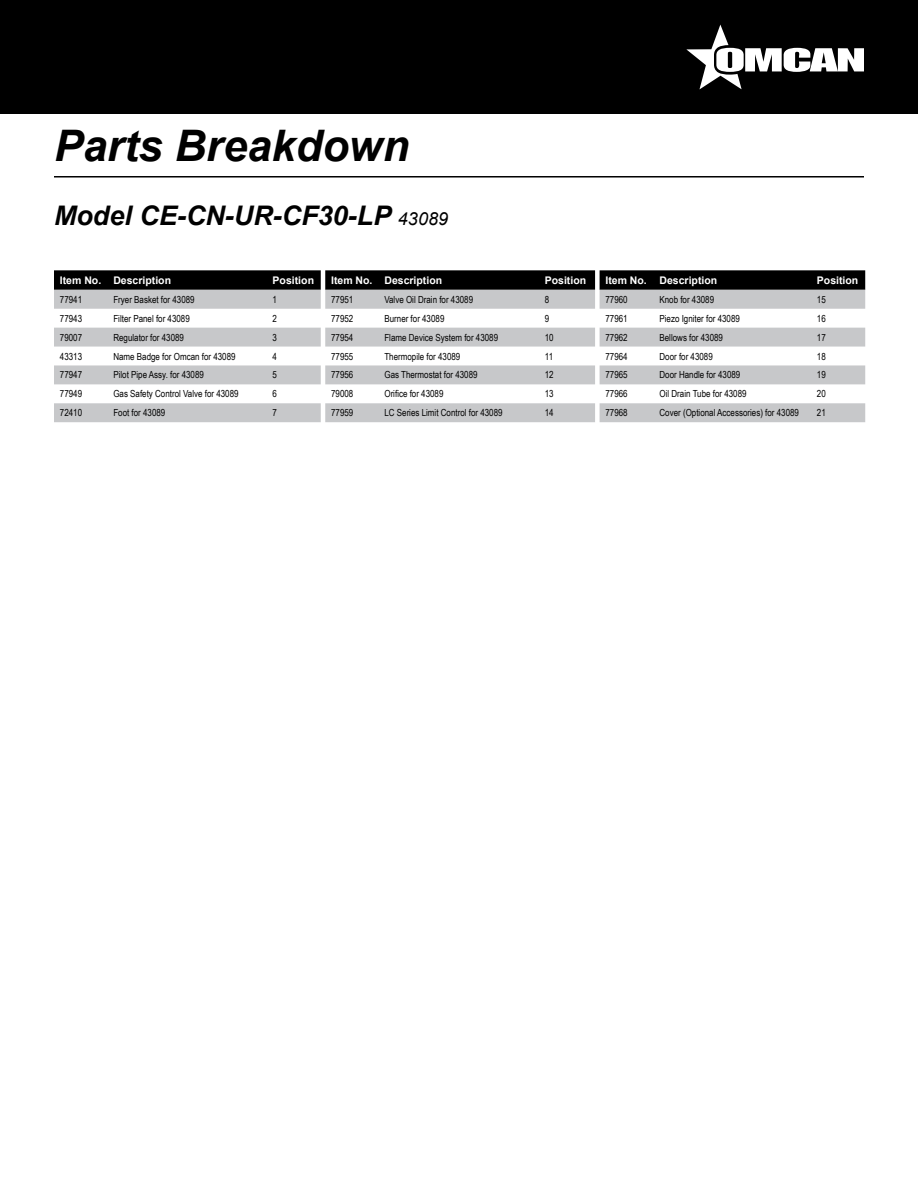
<style>
.page{position:relative;width:918px;height:1188px;background:#fff}
.page>*{position:absolute;margin:0;border:0;box-sizing:border-box;transform-origin:0 0}
.t1{font:italic 700 43.5px "Arial";color:#000}
.t2{font:italic 700 27px "Arial";color:#000}
.t3{font:700 10.5px "Arial";color:#fff}
.t4{font:9.75px "Arial Narrow";color:#000}
.s1{font-weight:400;font-size:18px}
</style>
<div class="page">
<div style="left:0;top:0;width:918px;height:114px;background:#000"></div>
<svg style="left:686px;top:25px;width:178px;height:64px"></svg>
<hr style="left:54px;top:176px;width:810px;height:2px;background:#000">
<svg style="left:54px;top:270px;width:811px;height:20px;background:#0a0a0a"></svg>
<svg style="left:54px;top:290px;width:811px;height:132px;fill:#c7c8ca"></svg>
<h1 class="t1" style="left:54px;top:116px;width:357px">Parts Breakdown</h1>
<h2 class="t2" style="left:54px;top:198px;width:396px">Model CE-CN-UR-CF30-LP <span class="s1">43089</span></h2>
<p class="t3" style="left:60px;top:273px;width:113px">Item No. Description</p>
<p class="t3" style="left:273px;top:273px;width:43px">Position</p>
<p class="t3" style="left:331px;top:273px;width:113px">Item No. Description</p>
<p class="t3" style="left:545px;top:273px;width:43px">Position</p>
<p class="t3" style="left:605px;top:273px;width:113px">Item No. Description</p>
<p class="t3" style="left:817px;top:273px;width:43px">Position</p>
<p class="t4" style="left:60px;top:292px;width:24px">77941</p>
<p class="t4" style="left:113px;top:292px;width:83px">Fryer Basket for 43089</p>
<p class="t4" style="left:273px;top:292px;width:6px">1</p>
<p class="t4" style="left:331px;top:292px;width:24px">77951</p>
<p class="t4" style="left:384px;top:292px;width:90px">Valve Oil Drain for 43089</p>
<p class="t4" style="left:545px;top:292px;width:6px">8</p>
<p class="t4" style="left:605px;top:292px;width:24px">77960</p>
<p class="t4" style="left:660px;top:292px;width:56px">Knob for 43089</p>
<p class="t4" style="left:817px;top:292px;width:10px">15</p>
<p class="t4" style="left:60px;top:311px;width:24px">77943</p>
<p class="t4" style="left:113px;top:311px;width:78px">Filter Panel for 43089</p>
<p class="t4" style="left:273px;top:311px;width:6px">2</p>
<p class="t4" style="left:331px;top:311px;width:24px">77952</p>
<p class="t4" style="left:384px;top:311px;width:62px">Burner for 43089</p>
<p class="t4" style="left:545px;top:311px;width:6px">9</p>
<p class="t4" style="left:605px;top:311px;width:24px">77961</p>
<p class="t4" style="left:660px;top:311px;width:82px">Piezo Igniter for 43089</p>
<p class="t4" style="left:817px;top:311px;width:10px">16</p>
<p class="t4" style="left:60px;top:330px;width:24px">79007</p>
<p class="t4" style="left:113px;top:330px;width:72px">Regulator for 43089</p>
<p class="t4" style="left:273px;top:330px;width:6px">3</p>
<p class="t4" style="left:331px;top:330px;width:24px">77954</p>
<p class="t4" style="left:384px;top:330px;width:115px">Flame Device System for 43089</p>
<p class="t4" style="left:545px;top:330px;width:10px">10</p>
<p class="t4" style="left:605px;top:330px;width:24px">77962</p>
<p class="t4" style="left:660px;top:330px;width:65px">Bellows for 43089</p>
<p class="t4" style="left:817px;top:330px;width:10px">17</p>
<p class="t4" style="left:60px;top:349px;width:24px">43313</p>
<p class="t4" style="left:113px;top:349px;width:124px">Name Badge for Omcan for 43089</p>
<p class="t4" style="left:273px;top:349px;width:6px">4</p>
<p class="t4" style="left:331px;top:349px;width:24px">77955</p>
<p class="t4" style="left:384px;top:349px;width:77px">Thermopile for 43089</p>
<p class="t4" style="left:545px;top:349px;width:10px">11</p>
<p class="t4" style="left:605px;top:349px;width:24px">77964</p>
<p class="t4" style="left:660px;top:349px;width:55px">Door for 43089</p>
<p class="t4" style="left:817px;top:349px;width:10px">18</p>
<p class="t4" style="left:60px;top:368px;width:24px">77947</p>
<p class="t4" style="left:113px;top:368px;width:92px">Pilot Pipe Assy. for 43089</p>
<p class="t4" style="left:273px;top:368px;width:6px">5</p>
<p class="t4" style="left:331px;top:368px;width:24px">77956</p>
<p class="t4" style="left:384px;top:368px;width:95px">Gas Thermostat for 43089</p>
<p class="t4" style="left:545px;top:368px;width:10px">12</p>
<p class="t4" style="left:605px;top:368px;width:24px">77965</p>
<p class="t4" style="left:660px;top:368px;width:82px">Door Handle for 43089</p>
<p class="t4" style="left:817px;top:368px;width:10px">19</p>
<p class="t4" style="left:60px;top:387px;width:24px">77949</p>
<p class="t4" style="left:113px;top:387px;width:127px">Gas Safety Control Valve for 43089</p>
<p class="t4" style="left:273px;top:387px;width:6px">6</p>
<p class="t4" style="left:331px;top:387px;width:24px">79008</p>
<p class="t4" style="left:384px;top:387px;width:61px">Orifice for 43089</p>
<p class="t4" style="left:545px;top:387px;width:10px">13</p>
<p class="t4" style="left:605px;top:387px;width:24px">77966</p>
<p class="t4" style="left:660px;top:387px;width:89px">Oil Drain Tube for 43089</p>
<p class="t4" style="left:817px;top:387px;width:10px">20</p>
<p class="t4" style="left:60px;top:406px;width:24px">72410</p>
<p class="t4" style="left:113px;top:406px;width:54px">Foot for 43089</p>
<p class="t4" style="left:273px;top:406px;width:6px">7</p>
<p class="t4" style="left:331px;top:406px;width:24px">77959</p>
<p class="t4" style="left:384px;top:406px;width:120px">LC Series Limit Control for 43089</p>
<p class="t4" style="left:545px;top:406px;width:10px">14</p>
<p class="t4" style="left:605px;top:406px;width:24px">77968</p>
<p class="t4" style="left:660px;top:406px;width:141px">Cover (Optional Accessories) for 43089</p>
<p class="t4" style="left:817px;top:406px;width:10px">21</p>
</div>
